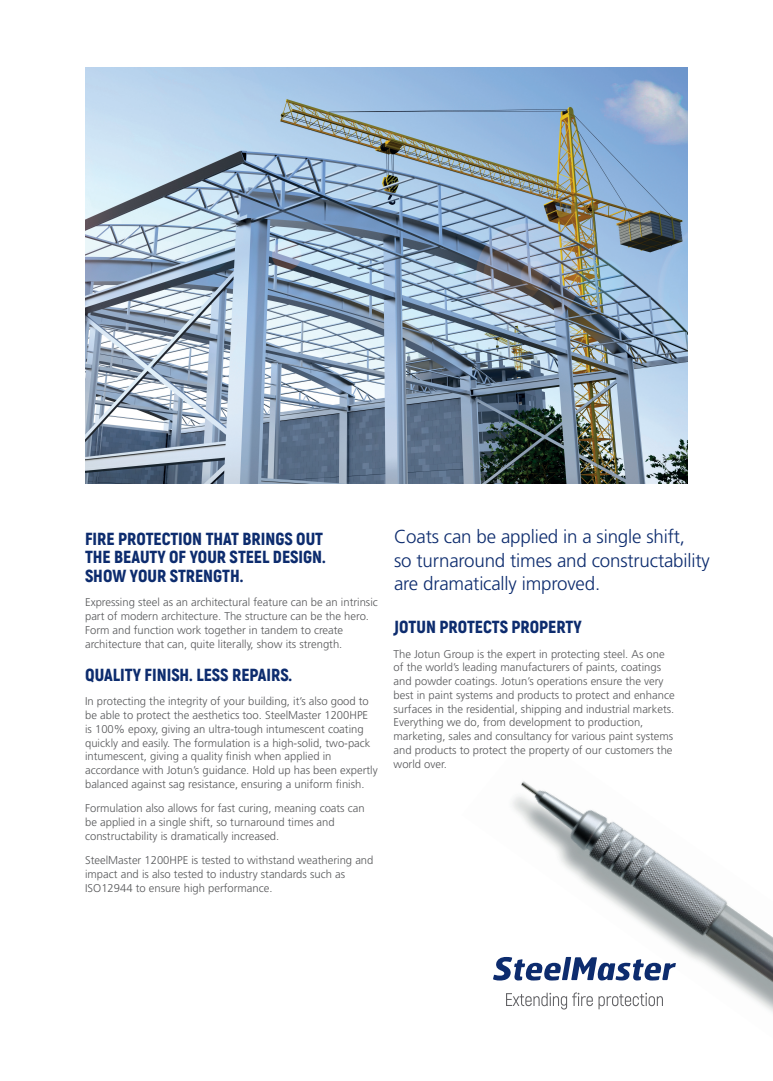
<style>
.page{position:relative;width:773px;height:1081px;background:#fff}
.page>*{position:absolute;margin:0;border:0;box-sizing:border-box;transform-origin:0 0}
.t1{font:300 18.75px/23.8px "Frutiger";letter-spacing:-.01em;color:#0d2c6e}
.t2{font:900 17.5px/18.8px "Akrobat";color:#0d2c6e}
.t3{font:300 11.25px/13.8px "Frutiger";color:#57585a}
</style>
<div class="page">
<img style="left:495px;top:781px;width:277px;height:231px">
<img style="left:85px;top:67px;width:602px;height:417px">
<svg style="left:506px;top:992px;width:157px;height:17px"></svg>
<svg style="left:493px;top:957px;width:182px;height:23px"></svg>
<h2 class="t2" style="left:85px;top:529px;width:242px">FIRE PROTECTION THAT BRINGS OUT<br>THE BEAUTY OF YOUR STEEL DESIGN.<br>SHOW YOUR STRENGTH.</h2>
<p class="t3" style="left:85px;top:596px;width:294px">Expressing steel as an architectural feature can be an intrinsic part of modern architecture. The structure can be the hero.<br>Form and function work together in tandem to create architecture that can, quite literally, show its strength.</p>
<h2 class="t2" style="left:85px;top:665px;width:208px">QUALITY FINISH. LESS REPAIRS.</h2>
<p class="t3" style="left:85px;top:694px;width:294px">In protecting the integrity of your building, it’s also good to be able to protect the aesthetics too. SteelMaster 1200HPE is 100% epoxy, giving an ultra-tough intumescent coating quickly and easily. The formulation is a high-solid, two-pack intumescent, giving a quality finish when applied in accordance with Jotun’s guidance. Hold up has been expertly balanced against sag resistance, ensuring a uniform finish.</p>
<p class="t3" style="left:85px;top:801px;width:281px">Formulation also allows for fast curing, meaning coats can be applied in a single shift, so turnaround times and constructability is dramatically increased.</p>
<p class="t3" style="left:85px;top:853px;width:290px">SteelMaster 1200HPE is tested to withstand weathering and impact and is also tested to industry standards such as<br>ISO12944 to ensure high performance.</p>
<h1 class="t1" style="left:394px;top:524px;width:317px">Coats can be applied in a single shift,<br>so turnaround times and constructability are dramatically improved.</h1>
<h2 class="t2" style="left:393px;top:617px;width:190px">JOTUN PROTECTS PROPERTY</h2>
<p class="t3" style="left:393px;top:647px;width:282px">The Jotun Group is the expert in protecting steel. As one of the world’s leading manufacturers of paints, coatings and powder coatings. Jotun’s operations ensure the very best in paint systems and products to protect and enhance surfaces in the residential, shipping and industrial markets.<br>Everything we do, from development to production, marketing, sales and consultancy for various paint systems and products to protect the property of our customers the world over.</p>
</div>
